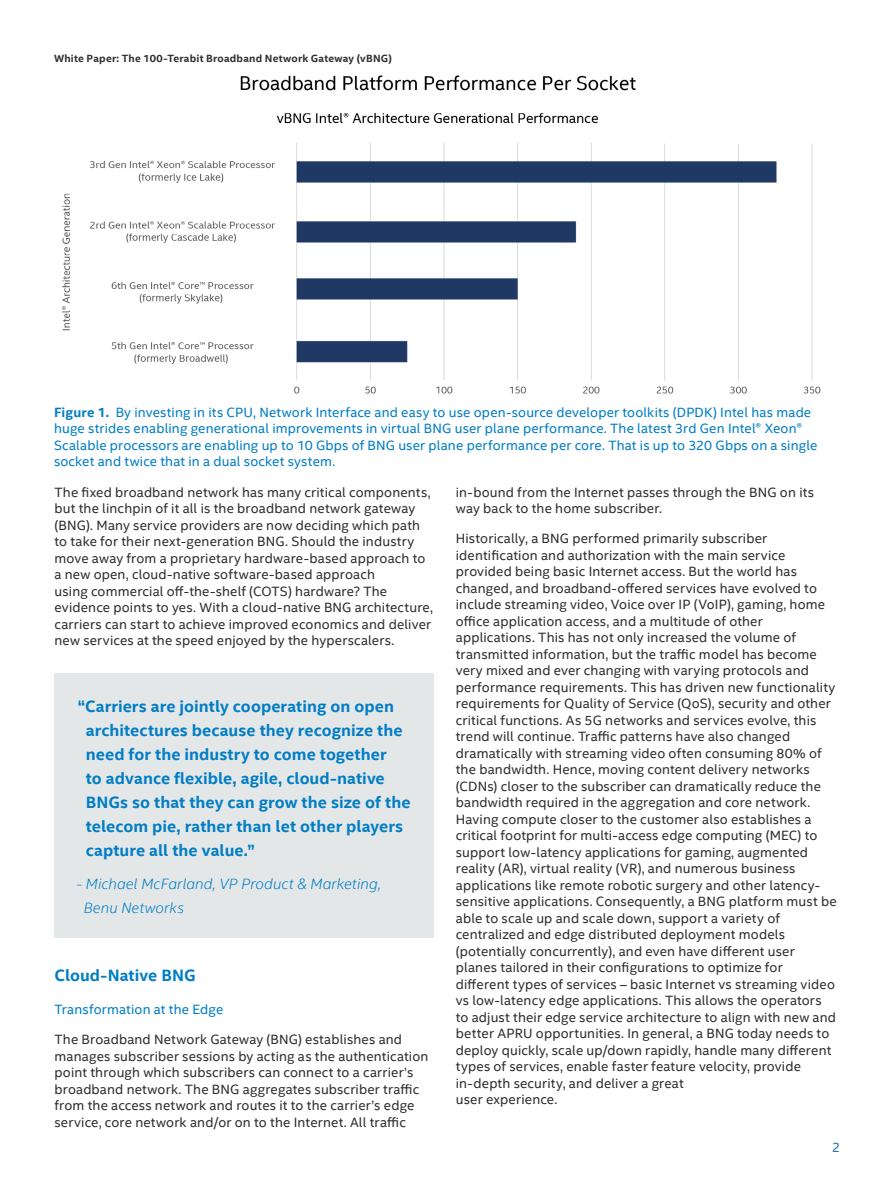
<style>
.page{position:relative;width:891px;height:1188px;background:#fff}
.page>*{position:absolute;margin:0;border:0;box-sizing:border-box;transform-origin:0 0}
.t1{font:700 16.5px/24px "Intel Clear";letter-spacing:.005em;color:#007dc5}
.t2{font:italic 300 15px/24px "Intel Clear";letter-spacing:.005em;color:#007dc5}
.t3{font:13.5px/16.5px "Intel Clear";letter-spacing:.01em;color:#2d2e2e}
.t4{font:13.5px/16.5px "Intel Clear";letter-spacing:.01em;color:#007dc5}
.t5{font:13.5px "Intel Clear";color:#1f70b8}
.t6{font:700 10.5px "Intel Clear";letter-spacing:.025em;color:#2e2f2f}
.s1{font-weight:700}
</style>
<div class="page">
<div style="left:54px;top:673px;width:380px;height:265px;background:#e4e7e8"></div>
<img style="left:62px;top:75px;width:759px;height:319px">
<p class="t6" style="left:54px;top:52px;width:339px">White Paper: The 100-Terabit Broadband Network Gateway (vBNG)</p>
<p class="t4" style="left:54px;top:404px;width:765px"><span class="s1">Figure 1.</span> By investing in its CPU, Network Interface and easy to use open-source developer toolkits (DPDK) Intel has made huge strides enabling generational improvements in virtual BNG user plane performance. The latest 3rd Gen Intel® Xeon® Scalable processors are enabling up to 10 Gbps of BNG user plane performance per core. That is up to 320 Gbps on a single socket and twice that in a dual socket system.</p>
<p class="t3" style="left:55px;top:484px;width:380px">The fixed broadband network has many critical components, but the linchpin of it all is the broadband network gateway (BNG). Many service providers are now deciding which path to take for their next-generation BNG. Should the industry move away from a proprietary hardware-based approach to a new open, cloud-native software-based approach<br>using commercial off-the-shelf (COTS) hardware? The evidence points to yes. With a cloud-native BNG architecture, carriers can start to achieve improved economics and deliver new services at the speed enjoyed by the hyperscalers.</p>
<p class="t1" style="left:86px;top:695px;width:326px;text-indent:-8px">“Carriers are jointly cooperating on open architectures because they recognize the need for the industry to come together<br>to advance flexible, agile, cloud-native BNGs so that they can grow the size of the telecom pie, rather than let other players capture all the value.”</p>
<p class="t2" style="left:84px;top:872px;width:299px;text-indent:-7px">- Michael McFarland, VP Product &amp; Marketing,<br>Benu Networks</p>
<p class="t1" style="left:55px;top:964px;width:143px">Cloud-Native BNG</p>
<p class="t4" style="left:55px;top:1002px;width:170px">Transformation at the Edge</p>
<p class="t3" style="left:55px;top:1032px;width:375px">The Broadband Network Gateway (BNG) establishes and manages subscriber sessions by acting as the authentication point through which subscribers can connect to a carrier’s broadband network. The BNG aggregates subscriber traffic from the access network and routes it to the carrier’s edge service, core network and/or on to the Internet. All traffic</p>
<p class="t3" style="left:456px;top:484px;width:360px">in-bound from the Internet passes through the BNG on its way back to the home subscriber.</p>
<p class="t3" style="left:456px;top:531px;width:382px">Historically, a BNG performed primarily subscriber identification and authorization with the main service provided being basic Internet access. But the world has changed, and broadband-offered services have evolved to include streaming video, Voice over IP (VoIP), gaming, home office application access, and a multitude of other applications. This has not only increased the volume of transmitted information, but the traffic model has become very mixed and ever changing with varying protocols and performance requirements. This has driven new functionality requirements for Quality of Service (QoS), security and other critical functions. As 5G networks and services evolve, this trend will continue. Traffic patterns have also changed dramatically with streaming video often consuming 80% of the bandwidth. Hence, moving content delivery networks (CDNs) closer to the subscriber can dramatically reduce the bandwidth required in the aggregation and core network.<br>Having compute closer to the customer also establishes a critical footprint for multi-access edge computing (MEC) to support low-latency applications for gaming, augmented reality (AR), virtual reality (VR), and numerous business applications like remote robotic surgery and other latency&shy;sensitive applications. Consequently, a BNG platform must be able to scale up and scale down, support a variety of centralized and edge distributed deployment models (potentially concurrently), and even have different user planes tailored in their configurations to optimize for different types of services – basic Internet vs streaming video vs low-latency edge applications. This allows the operators to adjust their edge service architecture to align with new and better APRU opportunities. In general, a BNG today needs to deploy quickly, scale up/down rapidly, handle many different types of services, enable faster feature velocity, provide in-depth security, and deliver a great<br>user experience.</p>
<p class="t5" style="left:832px;top:1139px;width:10px">2</p>
</div>
